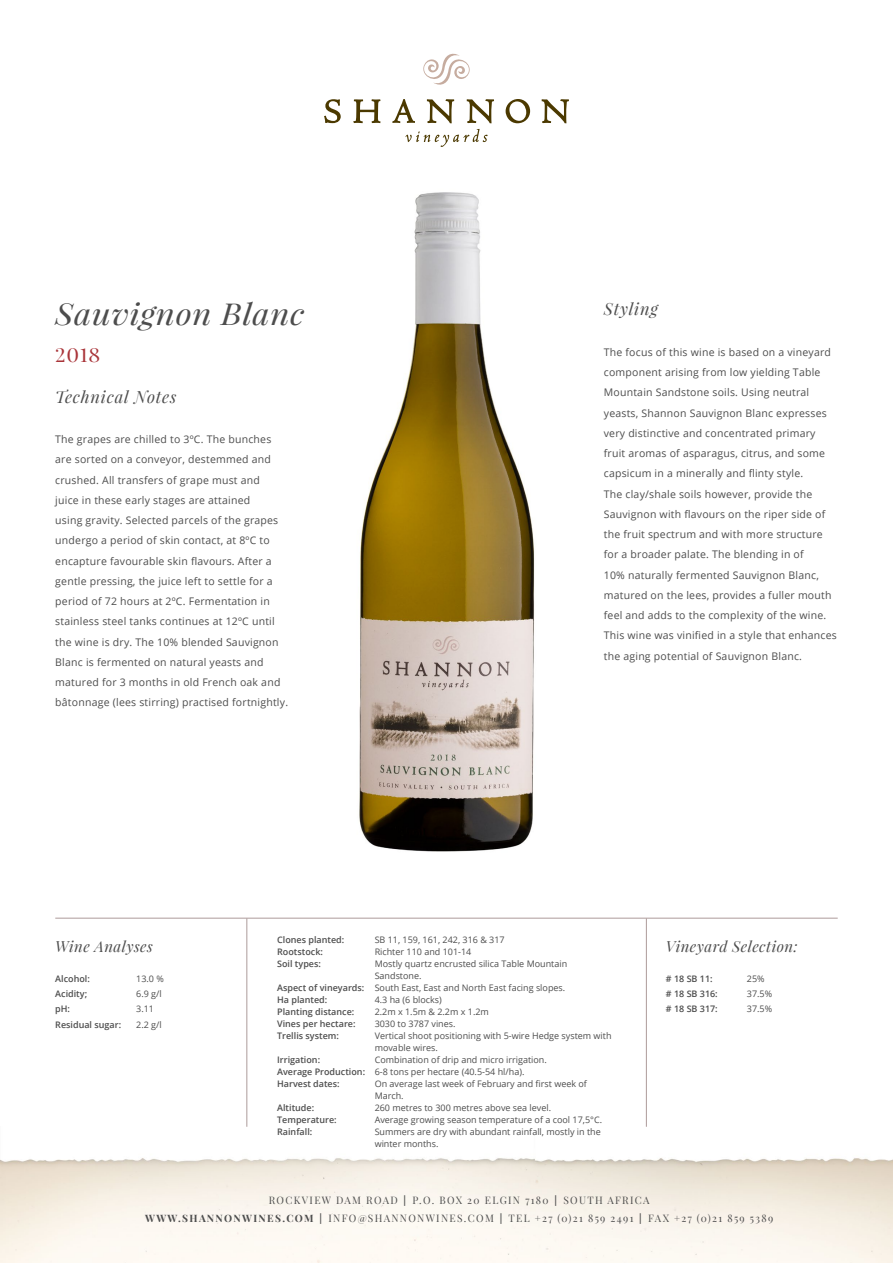
<style>
.page{position:relative;width:893px;height:1263px;background:#fff}
.page>*{position:absolute;margin:0;border:0;box-sizing:border-box;transform-origin:0 0}
.t1{font:italic 29.7px "Playfair Display";letter-spacing:.02em;color:#4d4d4d;scale:1.11 1}
.t2{font:18.9px "Playfair Display";color:#a93439;scale:1.11 1}
.t3{font:italic 16.5px "Playfair Display";letter-spacing:.05em;color:#4d4d4d}
.t4{font:italic 15px "Playfair Display";letter-spacing:.03em;color:#4d4d4d}
.t5{font:10.5px/20.2px "Open Sans";letter-spacing:.02em;color:#4d4d4d}
.t6{font:10.2px/18px "Playfair Display";letter-spacing:.13em;color:#4d4d4d;text-align:center}
.t7{font:9px/12px "Open Sans";color:#4d4d4d}
.t8{font:600 9px "Open Sans";color:#4d4d4d}
.s1{font-weight:600}
.s2{font-weight:700}
</style>
<div class="page">
<img style="left:0;top:1158px;width:893px;height:105px">
<hr style="left:646px;top:918px;width:1px;height:209px;background:#ad9b9a">
<hr style="left:247px;top:918px;width:1px;height:209px;background:#ad9b9a">
<hr style="left:55px;top:918px;width:783px;height:1px;background:#ad9b9a">
<svg style="left:405px;top:129px;width:83px;height:18px"></svg>
<svg style="left:423px;top:53px;width:47px;height:32px"></svg>
<svg style="left:324px;top:99px;width:17px;height:24px"></svg>
<svg style="left:353px;top:99px;width:27px;height:24px"></svg>
<svg style="left:392px;top:99px;width:23px;height:24px"></svg>
<svg style="left:427px;top:99px;width:27px;height:24px"></svg>
<svg style="left:467px;top:99px;width:27px;height:24px"></svg>
<svg style="left:506px;top:99px;width:24px;height:24px"></svg>
<svg style="left:542px;top:99px;width:27px;height:24px"></svg>
<img style="left:359px;top:192px;width:176px;height:660px">
<h1 class="t1" style="left:55px;top:294px;width:226px">Sauvignon Blanc</h1>
<h2 class="t2" style="left:55px;top:343px;width:42px">2018</h2>
<h3 class="t3" style="left:55px;top:385px;width:123px">Technical Notes</h3>
<p class="t5" style="left:55px;top:429px;width:234px">The grapes are chilled to 3ºC. The bunches are sorted on a conveyor, destemmed and crushed. All transfers of grape must and<br>juice in these early stages are attained<br>using gravity. Selected parcels of the grapes undergo a period of skin contact, at 8ºC to encapture favourable skin flavours. After a gentle pressing, the juice left to settle for a period of 72 hours at 2ºC. Fermentation in stainless steel tanks continues at 12ºC until the wine is dry. The 10% blended Sauvignon Blanc is fermented on natural yeasts and matured for 3 months in old French oak and bâtonnage (lees stirring) practised fortnightly.</p>
<h3 class="t3" style="left:604px;top:298px;width:56px">Styling</h3>
<p class="t5" style="left:604px;top:342px;width:235px">The focus of this wine is based on a vineyard component arising from low yielding Table Mountain Sandstone soils. Using neutral yeasts, Shannon Sauvignon Blanc expresses very distinctive and concentrated primary fruit aromas of asparagus, citrus, and some capsicum in a minerally and flinty style.<br>The clay/shale soils however, provide the Sauvignon with flavours on the riper side of the fruit spectrum and with more structure for a broader palate. The blending in of<br>10% naturally fermented Sauvignon Blanc, matured on the lees, provides a fuller mouth feel and adds to the complexity of the wine.<br>This wine was vinified in a style that enhances the aging potential of Sauvignon Blanc.</p>
<h3 class="t4" style="left:55px;top:937px;width:99px">Wine Analyses</h3>
<p class="t8" style="left:55px;top:973px;width:36px">Alcohol:</p>
<p class="t7" style="left:136px;top:973px;width:29px">13.0 %</p>
<p class="t8" style="left:55px;top:988px;width:33px">Acidity;</p>
<p class="t7" style="left:136px;top:988px;width:27px">6.9 g/l</p>
<p class="t8" style="left:55px;top:1003px;width:16px">pH:</p>
<p class="t7" style="left:136px;top:1003px;width:19px">3.11</p>
<p class="t8" style="left:55px;top:1018px;width:67px">Residual sugar:</p>
<p class="t7" style="left:136px;top:1018px;width:27px">2.2 g/l</p>
<p class="t8" style="left:277px;top:934px;width:69px">Clones planted:</p>
<p class="t7" style="left:375px;top:934px;width:132px">SB 11, 159, 161, 242, 316 &amp; 317</p>
<p class="t8" style="left:277px;top:946px;width:47px">Rootstock:</p>
<p class="t7" style="left:375px;top:946px;width:98px">Richter 110 and 101-14</p>
<p class="t8" style="left:277px;top:958px;width:45px">Soil types:</p>
<p class="t7" style="left:375px;top:958px;width:194px">Mostly quartz encrusted silica Table Mountain</p>
<p class="t7" style="left:375px;top:970px;width:48px">Sandstone.</p>
<p class="t7" style="left:277px;top:982px;width:290px"><span class="s1">Aspect of vineyards:</span> South East, East and North East facing slopes.</p>
<p class="t8" style="left:277px;top:994px;width:52px">Ha planted:</p>
<p class="t7" style="left:375px;top:994px;width:69px">4.3 ha (6 blocks)</p>
<p class="t8" style="left:277px;top:1006px;width:79px">Planting distance:</p>
<p class="t7" style="left:375px;top:1006px;width:116px">2.2m x 1.5m &amp; 2.2m x 1.2m</p>
<p class="t8" style="left:277px;top:1018px;width:80px">Vines per hectare:</p>
<p class="t7" style="left:375px;top:1018px;width:82px">3030 to 3787 vines.</p>
<p class="t8" style="left:277px;top:1030px;width:63px">Trellis system:</p>
<p class="t7" style="left:375px;top:1030px;width:238px">Vertical shoot positioning with 5-wire Hedge system with movable wires.</p>
<p class="t8" style="left:277px;top:1054px;width:44px">Irrigation:</p>
<p class="t7" style="left:277px;top:1054px;width:271px;text-indent:97px">Combination of drip and micro irrigation.<br><span class="s1">Average Production:</span> 6-8 tons per hectare (40.5-54 hl/ha).<br><span class="s1">Harvest dates:</span></p>
<p class="t7" style="left:375px;top:1078px;width:214px">On average last week of February and first week of<br>March.</p>
<p class="t8" style="left:277px;top:1102px;width:39px">Altitude:</p>
<p class="t7" style="left:375px;top:1102px;width:178px">260 metres to 300 metres above sea level.</p>
<p class="t8" style="left:277px;top:1114px;width:61px">Temperature:</p>
<p class="t7" style="left:375px;top:1114px;width:229px">Average growing season temperature of a cool 17,5°C.</p>
<p class="t8" style="left:277px;top:1126px;width:37px">Rainfall:</p>
<p class="t7" style="left:375px;top:1126px;width:228px">Summers are dry with abundant rainfall, mostly in the winter months.</p>
<h3 class="t4" style="left:666px;top:937px;width:133px">Vineyard Selection:</h3>
<p class="t8" style="left:666px;top:973px;width:48px"># 18 SB 11:</p>
<p class="t7" style="left:747px;top:973px;width:19px">25%</p>
<p class="t8" style="left:666px;top:988px;width:53px"># 18 SB 316:</p>
<p class="t7" style="left:747px;top:988px;width:27px">37.5%</p>
<p class="t8" style="left:666px;top:1003px;width:53px"># 18 SB 317:</p>
<p class="t7" style="left:747px;top:1003px;width:27px">37.5%</p>
<p class="t6" style="left:145px;top:1191px;width:630px">ROCKVIEW DAM ROAD <span class="s2">|</span> P.O. BOX 20 ELGIN 7180 <span class="s2">|</span> SOUTH AFRICA<br><span class="s2">WWW.SHANNONWINES.COM |</span> INFO@SHANNONWINES.COM <span class="s2">|</span> TEL +27 (0)21 859 2491 <span class="s2">|</span> FAX +27 (0)21 859 5389</p>
</div>
